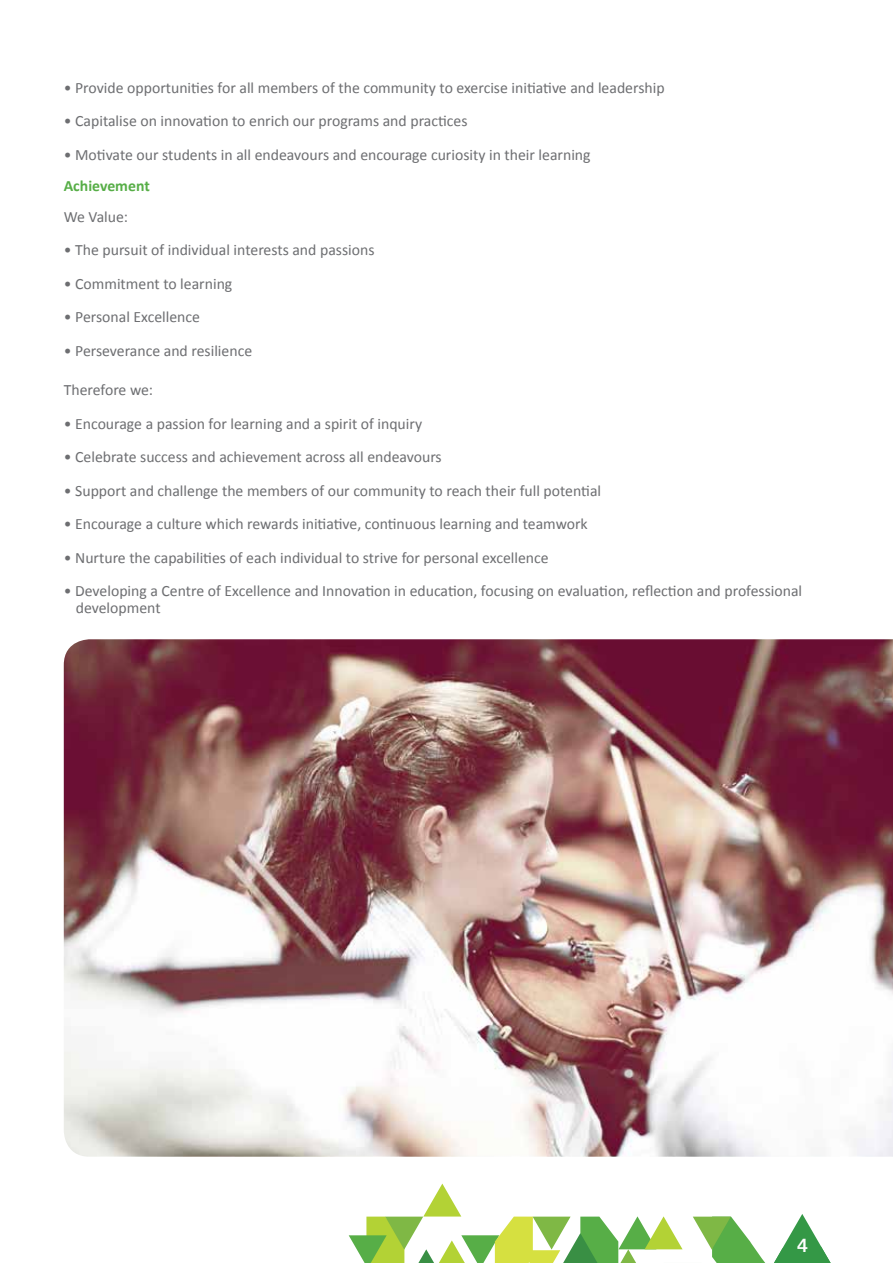
<style>
.page{position:relative;width:893px;height:1263px;background:#fff}
.page>*{position:absolute;margin:0;border:0;box-sizing:border-box;transform-origin:0 0}
.t1{font:18px "Trade Gothic Bold Two";color:#fff}
.t2{font:15.75px/16.5px "Calibri";color:#6d6e71}
.t3{font:700 15.75px "Calibri";color:#57ae47}
</style>
<div class="page">
<svg style="left:349px;top:1183px;width:482px;height:80px"></svg>
<img style="left:64px;top:639px;width:829px;height:518px">
<p class="t2" style="left:64px;top:79px;width:602px">• Provide opportunities for all members of the community to exercise initiative and leadership</p>
<p class="t2" style="left:64px;top:113px;width:405px">• Capitalise on innovation to enrich our programs and practices</p>
<p class="t2" style="left:64px;top:146px;width:528px">• Motivate our students in all endeavours and encourage curiosity in their learning</p>
<p class="t3" style="left:64px;top:175px;width:88px">Achievement</p>
<p class="t2" style="left:64px;top:208px;width:66px">We Value:</p>
<p class="t2" style="left:64px;top:242px;width:312px">• The pursuit of individual interests and passions</p>
<p class="t2" style="left:64px;top:275px;width:170px">• Commitment to learning</p>
<p class="t2" style="left:64px;top:309px;width:138px">• Personal Excellence</p>
<p class="t2" style="left:64px;top:342px;width:190px">• Perseverance and resilience</p>
<p class="t2" style="left:64px;top:382px;width:91px">Therefore we:</p>
<p class="t2" style="left:64px;top:415px;width:360px">• Encourage a passion for learning and a spirit of inquiry</p>
<p class="t2" style="left:64px;top:449px;width:379px">• Celebrate success and achievement across all endeavours</p>
<p class="t2" style="left:64px;top:482px;width:539px">• Support and challenge the members of our community to reach their full potential</p>
<p class="t2" style="left:64px;top:516px;width:525px">• Encourage a culture which rewards initiative, continuous learning and teamwork</p>
<p class="t2" style="left:64px;top:549px;width:486px">• Nurture the capabilities of each individual to strive for personal excellence</p>
<p class="t2" style="left:76px;top:583px;width:728px;text-indent:-12px">• Developing a Centre of Excellence and Innovation in education, focusing on evaluation, reflection and professional development</p>
<p class="t1" style="left:797px;top:1235px;width:12px">4</p>
</div>
